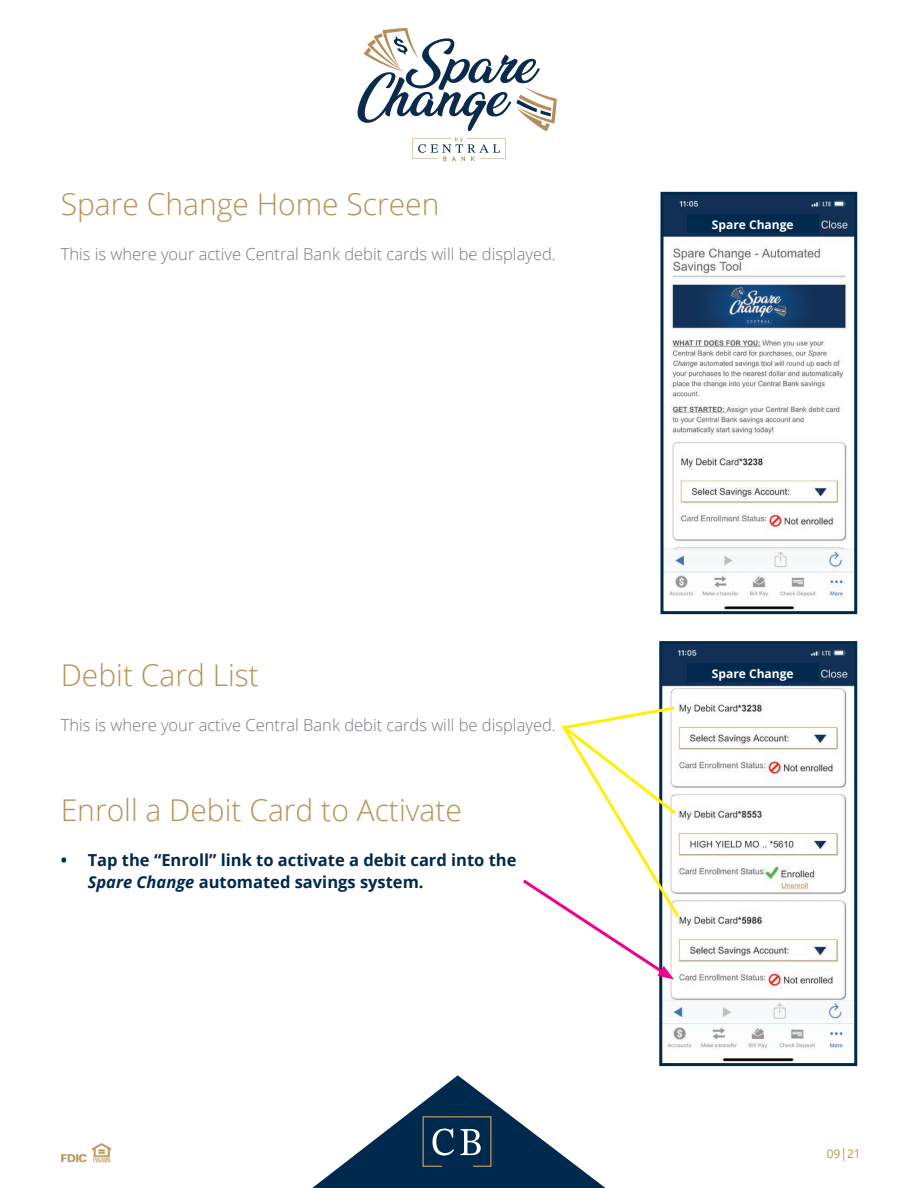
<style>
.page{position:relative;width:918px;height:1188px;background:#fff}
.page>*{position:absolute;margin:0;border:0;box-sizing:border-box;transform-origin:0 0}
.t1{font:300 30px "Open Sans";color:#b79256}
.t2{font:300 16.5px "Open Sans";color:#75787e}
.t3{font:700 16.5px/22.5px "Open Sans";color:#00294e}
.t4{font:700 12px "Open Sans";color:#fff}
.t5{font:12px "Open Sans";color:#b79256}
.s1{font-style:italic}
.s2{font-size:13.5px}
</style>
<div class="page">
<svg style="left:312px;top:1075px;width:294px;height:113px"></svg>
<svg style="left:357px;top:28px;width:200px;height:133px"></svg>
<img style="left:61px;top:1143px;width:51px;height:20px">
<img style="left:664px;top:196px;width:189px;height:414px">
<div style="left:660px;top:192px;width:197px;height:422px;border:3px solid #00294e"></div>
<div style="left:687px;top:215px;width:132px;height:18px;background:#00294e"></div>
<img style="left:663px;top:645px;width:190px;height:417px">
<div style="left:659px;top:641px;width:198px;height:425px;border:3px solid #00294e"></div>
<div style="left:687px;top:663px;width:132px;height:19px;background:#00294e"></div>
<svg style="left:523px;top:705px;width:159px;height:275px"></svg>
<h1 class="t1" style="left:61px;top:183px;width:380px">Spare Change Home Screen</h1>
<p class="t2" style="left:61px;top:242px;width:497px">This is where your active Central Bank debit cards will be displayed.</p>
<p class="t4" style="left:712px;top:217px;width:83px">Spare Change</p>
<h1 class="t1" style="left:61px;top:654px;width:200px">Debit Card List</h1>
<p class="t2" style="left:61px;top:713px;width:497px">This is where your active Central Bank debit cards will be displayed.</p>
<h1 class="t1" style="left:61px;top:789px;width:403px">Enroll a Debit Card to Activate</h1>
<p class="t3" style="left:88px;top:848px;width:430px;text-indent:-27px">• Tap the “Enroll” link to activate a debit card into the<br><span class="s1">Spare Change</span> automated savings system.</p>
<p class="t4" style="left:712px;top:665px;width:83px">Spare Change</p>
<p class="t5" style="left:827px;top:1145px;width:36px">09<span class="s2">|</span>21</p>
</div>
